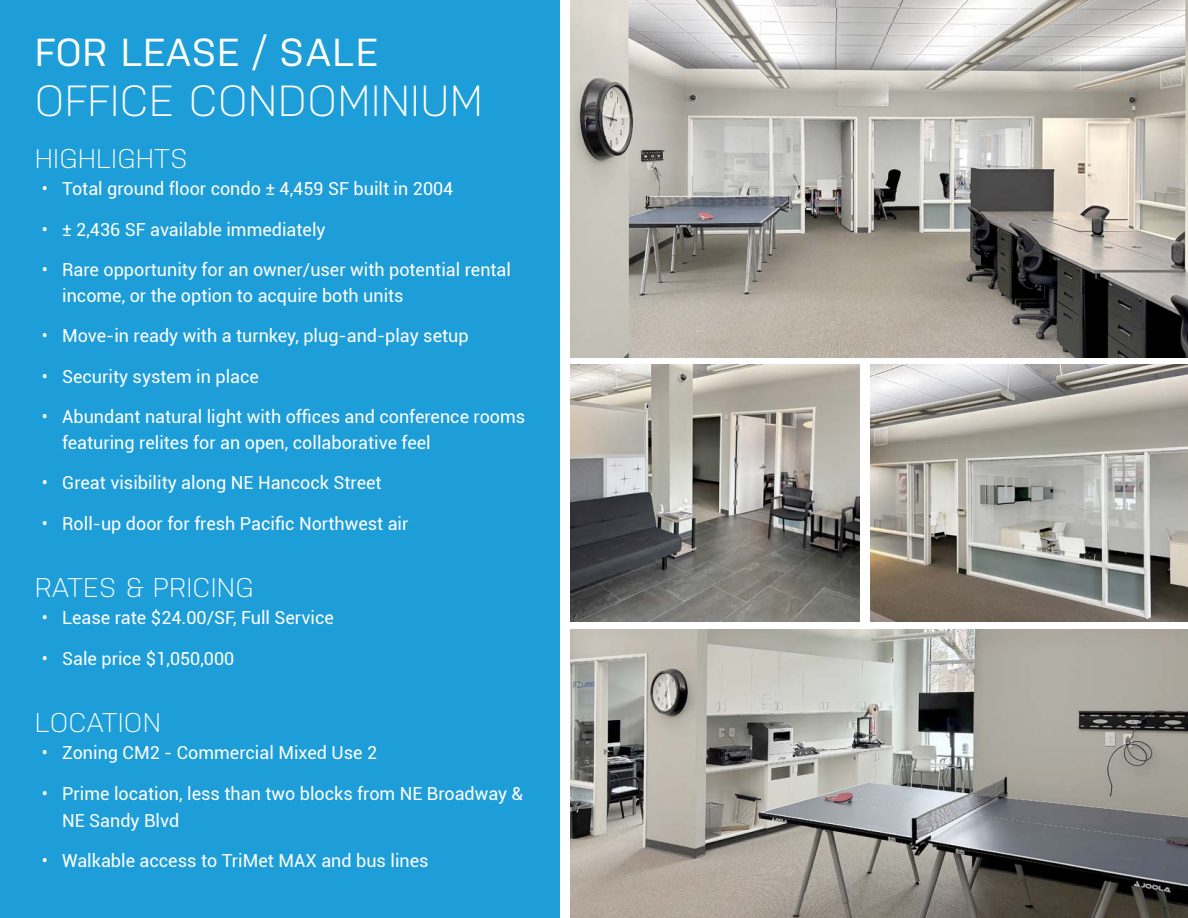
<style>
.page{position:relative;width:1188px;height:918px;background:#fff}
.page>*{position:absolute;margin:0;border:0;box-sizing:border-box;transform-origin:0 0}
.t1{font:300 43.5px "Nudista";letter-spacing:.03em;color:#fff}
.t2{font:39px "Nudista";letter-spacing:.03em;color:#fff}
.t3{font:300 27px "Nudista";letter-spacing:.03em;color:#fff}
.t4{font:18px/25.5px "Roboto";color:#fff}
</style>
<div class="page">
<img style="left:570px;top:0;width:618px;height:358px">
<img style="left:570px;top:365px;width:290px;height:256px">
<img style="left:570px;top:629px;width:618px;height:289px">
<img style="left:870px;top:365px;width:318px;height:256px">
<div style="left:0;top:0;width:559px;height:918px;background:#1d9ed9"></div>
<p class="t2" style="left:35px;top:30px;width:345px">FOR LEASE / SALE</p>
<p class="t1" style="left:35px;top:75px;width:449px">OFFICE CONDOMINIUM</p>
<p class="t3" style="left:35px;top:143px;width:154px">HIGHLIGHTS</p>
<p class="t4" style="left:42px;top:176px;width:413px">• Total ground floor condo ± 4,459 SF built in 2004</p>
<p class="t4" style="left:42px;top:216px;width:285px">• ± 2,436 SF available immediately</p>
<p class="t4" style="left:62px;top:257px;width:450px;text-indent:-20px">• Rare opportunity for an owner/user with potential rental income, or the option to acquire both units</p>
<p class="t4" style="left:42px;top:323px;width:428px">• Move-in ready with a turnkey, plug-and-play setup</p>
<p class="t4" style="left:42px;top:363px;width:219px">• Security system in place</p>
<p class="t4" style="left:62px;top:404px;width:465px;text-indent:-20px">• Abundant natural light with offices and conference rooms featuring relites for an open, collaborative feel</p>
<p class="t4" style="left:42px;top:470px;width:341px">• Great visibility along NE Hancock Street</p>
<p class="t4" style="left:42px;top:510px;width:368px">• Roll-up door for fresh Pacific Northwest air</p>
<p class="t3" style="left:35px;top:572px;width:220px">RATES &amp; PRICING</p>
<p class="t4" style="left:42px;top:605px;width:293px">• Lease rate $24.00/SF, Full Service</p>
<p class="t4" style="left:42px;top:645px;width:194px">• Sale price $1,050,000</p>
<p class="t3" style="left:35px;top:707px;width:127px">LOCATION</p>
<p class="t4" style="left:42px;top:740px;width:337px">• Zoning CM2 - Commercial Mixed Use 2</p>
<p class="t4" style="left:62px;top:779px;width:462px;line-height:27px;text-indent:-20px">• Prime location, less than two blocks from NE Broadway &amp;<br>NE Sandy Blvd</p>
<p class="t4" style="left:42px;top:848px;width:388px">• Walkable access to TriMet MAX and bus lines</p>
</div>
